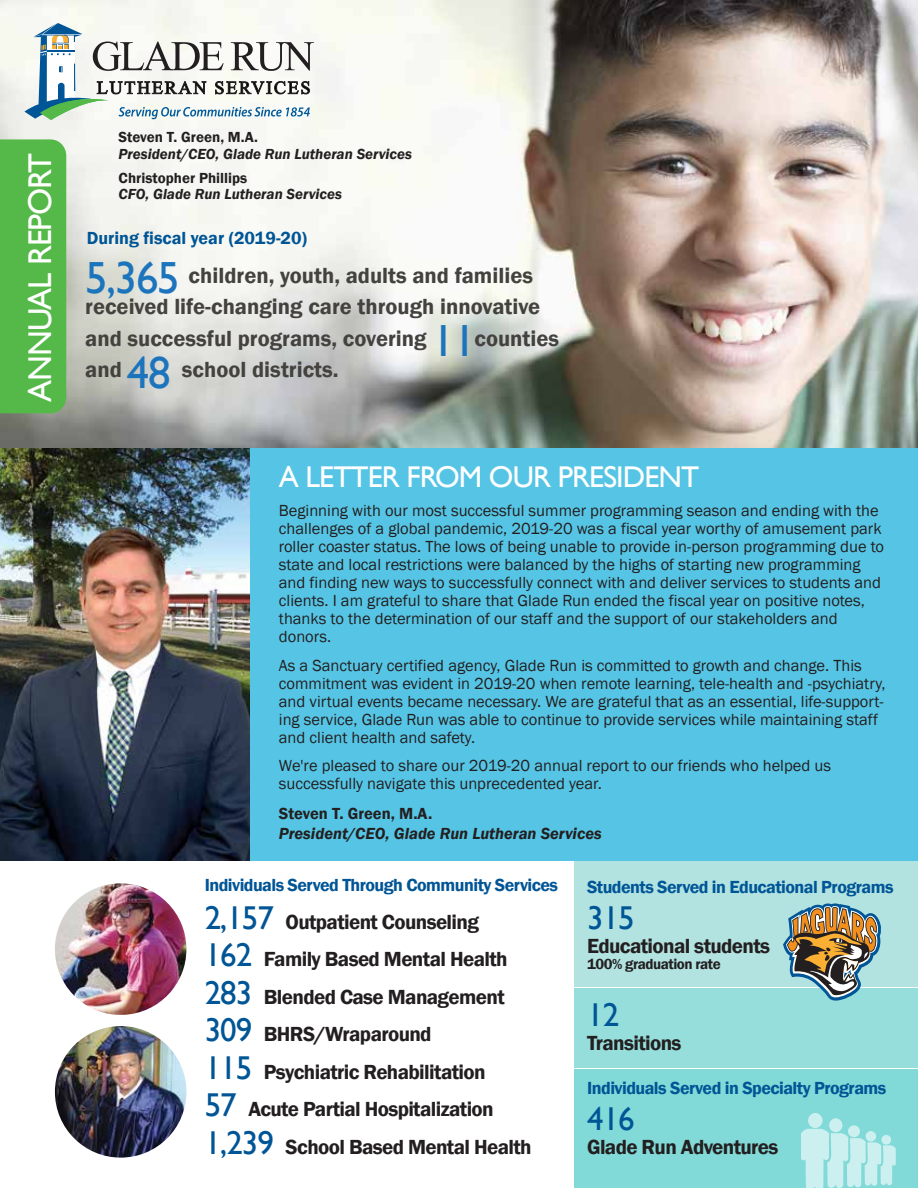
<style>
.page{position:relative;width:918px;height:1188px;background:#fff}
.page>*{position:absolute;margin:0;border:0;box-sizing:border-box;transform-origin:0 0}
.t1{font:33px "Gill Sans";letter-spacing:-.03em;color:#fff}
.t2{font:33px "Gill Sans";letter-spacing:-.03em;color:#005596}
.t3{font:30px "Gill Sans";letter-spacing:-.03em;color:#fff}
.t4{font:600 22.5px/31.5px "Franklin Gothic";color:#44423e}
.t5{font:600 21px/37.5px "Franklin Gothic";letter-spacing:-.03em;color:#231f20}
.t6{font:600 18px "Franklin Gothic";letter-spacing:-.03em;color:#005596}
.t7{font:600 18px "Franklin Gothic";color:#005596}
.t8{font:16.5px/18px "Franklin Gothic";color:#231f20}
.t9{font:italic 600 16.5px "Franklin Gothic";color:#231f20}
.t10{font:600 16.5px "Franklin Gothic";color:#231f20}
.t11{font:italic 600 15px "Franklin Gothic";color:#231f20}
.t12{font:600 15px "Franklin Gothic";color:#231f20}
.t13{font:600 15px "Franklin Gothic";letter-spacing:-.03em;color:#231f20}
.s1{font-family:"Gill Sans";font-weight:400;font-size:45px;color:#1c75bc}
.s2{font-family:"Gill Sans";font-weight:400;font-size:33px;color:#005596}
</style>
<div class="page">
<div style="left:574px;top:861px;width:344px;height:125px;background:#b2e3e1"></div>
<div style="left:574px;top:988px;width:344px;height:80px;background:#95dedb"></div>
<div style="left:574px;top:1069px;width:344px;height:119px;background:#81dad7"></div>
<img style="left:0;top:448px;width:250px;height:413px">
<div style="left:250px;top:445px;width:668px;height:416px;background:#56c5e5"></div>
<img style="left:0;top:0;width:918px;height:448px">
<img style="left:55px;top:1026px;width:131px;height:132px;border-radius:66px">
<img style="left:55px;top:883px;width:131px;height:132px;border-radius:65px">
<div style="left:0;top:139px;width:66px;height:274px;background:#54b948"></div>
<svg style="left:24px;top:23px;width:290px;height:97px"></svg>
<svg style="left:783px;top:903px;width:100px;height:98px"></svg>
<div style="left:808px;top:1113px;width:15px;height:15px;background:#ccf0ef;border-radius:50%"></div>
<div style="left:829px;top:1118px;width:13px;height:14px;background:#ccf0ef;border-radius:50%"></div>
<svg style="left:848px;top:1125px;width:12px;height:12px"></svg>
<svg style="left:801px;top:1129px;width:95px;height:59px"></svg>
<h1 class="t1" style="left:21px;top:402px;width:250px;rotate:-90deg">ANNUAL REPORT</h1>
<p class="t12" style="left:119px;top:128px;width:141px">Steven T. Green, M.A.</p>
<p class="t11" style="left:119px;top:144px;width:295px">President/CEO, Glade Run Lutheran Services</p>
<p class="t12" style="left:119px;top:169px;width:130px">Christopher Phillips</p>
<p class="t11" style="left:119px;top:185px;width:225px">CFO, Glade Run Lutheran Services</p>
<p class="t7" style="left:87px;top:227px;width:222px">During fiscal year (2019-20)</p>
<h3 class="t4" style="left:85px;top:260px;width:475px"><span class="s1">5,365</span> children, youth, adults and families received life-changing care through innovative and successful programs, covering <span class="s1">11</span>counties and <span class="s1">48</span> school districts.</h3>
<h2 class="t3" style="left:279px;top:459px;width:422px">A LETTER FROM OUR PRESIDENT</h2>
<p class="t8" style="left:279px;top:502px;width:607px">Beginning with our most successful summer programming season and ending with the challenges of a global pandemic, 2019-20 was a fiscal year worthy of amusement park roller coaster status. The lows of being unable to provide in-person programming due to state and local restrictions were balanced by the highs of starting new programming and finding new ways to successfully connect with and deliver services to students and clients. I am grateful to share that Glade Run ended the fiscal year on positive notes, thanks to the determination of our staff and the support of our stakeholders and donors.</p>
<p class="t8" style="left:279px;top:657px;width:608px">As a Sanctuary certified agency, Glade Run is committed to growth and change. This commitment was evident in 2019-20 when remote learning, tele-health and -psychiatry, and virtual events became necessary. We are grateful that as an essential, life-support&shy;ing service, Glade Run was able to continue to provide services while maintaining staff and client health and safety.</p>
<p class="t8" style="left:279px;top:757px;width:554px">We're pleased to share our 2019-20 annual report to our friends who helped us successfully navigate this unprecedented year.</p>
<p class="t10" style="left:279px;top:804px;width:155px">Steven T. Green, M.A.</p>
<p class="t9" style="left:279px;top:823px;width:324px">President/CEO, Glade Run Lutheran Services</p>
<p class="t6" style="left:205px;top:874px;width:355px">Individuals Served Through Community Services</p>
<p class="t5" style="left:205px;top:903px;width:328px"><span class="s2">2,157</span> Outpatient Counseling<br><span class="s2">162</span> Family Based Mental Health<br><span class="s2">283</span> Blended Case Management<br><span class="s2">309</span> BHRS/Wraparound<br><span class="s2">115</span> Psychiatric Rehabilitation<br><span class="s2">57</span> Acute Partial Hospitalization<br><span class="s2">1,239</span> School Based Mental Health</p>
<p class="t6" style="left:587px;top:876px;width:308px">Students Served in Educational Programs</p>
<h1 class="t2" style="left:587px;top:899px;width:49px">315</h1>
<p class="t5" style="left:587px;top:927px;width:185px">Educational students</p>
<p class="t13" style="left:587px;top:955px;width:135px">100% graduation rate</p>
<h1 class="t2" style="left:587px;top:996px;width:34px">12</h1>
<p class="t5" style="left:587px;top:1025px;width:96px">Transitions</p>
<p class="t6" style="left:587px;top:1077px;width:301px">Individuals Served in Specialty Programs</p>
<h1 class="t2" style="left:587px;top:1100px;width:49px">416</h1>
<p class="t5" style="left:587px;top:1128px;width:193px">Glade Run Adventures</p>
</div>
